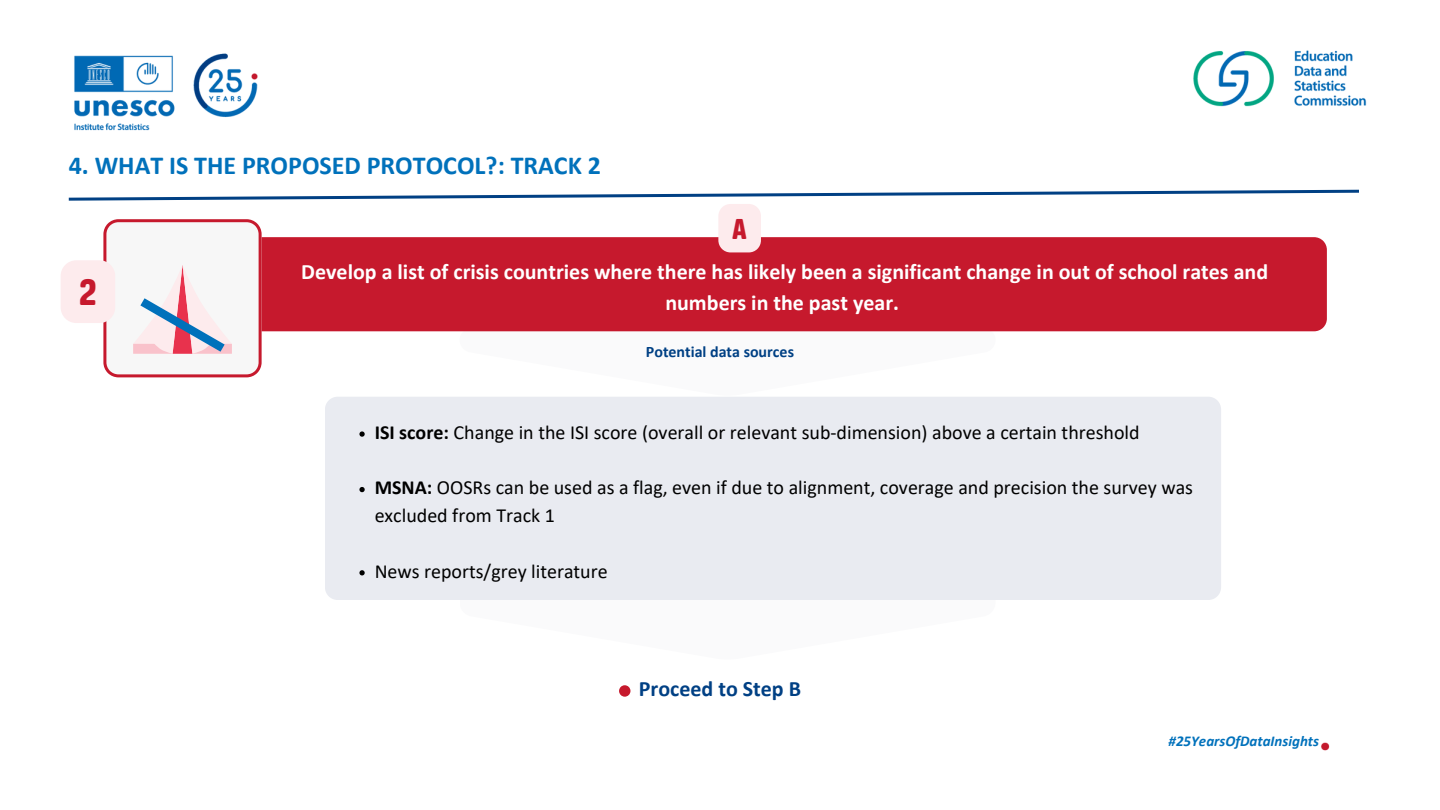
<style>
.page{position:relative;width:1440px;height:810px;background:#fff}
.page>*{position:absolute;margin:0;border:0;box-sizing:border-box;transform-origin:0 0}
.t1{font:45.1px "Ketchupa";color:#c6192d}
.t2{font:34.8px "Ketchupa";color:#c6192d}
.t3{font:700 26px "Calibri";color:#0071bb}
.t4{font:700 22px/30.8px "Calibri";color:#fff;text-align:center}
.t5{font:700 22px "Calibri";color:#004084}
.t6{font:20px/27.8px "Calibri";color:#000}
.t7{font:700 16px "Calibri";color:#004084}
.t8{font:italic 700 15px "Calibri";color:#0071bb}
.s1{font-weight:700}
</style>
<div class="page">
<img style="left:74px;top:50px;width:1293px;height:701px">
<svg style="left:460px;top:600px;width:536px;height:60px"></svg>
<div style="left:325px;top:397px;width:896px;height:203px;background:#e9ebf1"></div>
<svg style="left:359px;top:431px;width:6px;height:6px"></svg>
<svg style="left:359px;top:487px;width:6px;height:5px"></svg>
<svg style="left:359px;top:570px;width:6px;height:5px"></svg>
<svg style="left:61px;top:188px;width:1301px;height:208px"></svg>
<div style="left:619px;top:685px;width:11px;height:12px;background:#c6192d;border-radius:50%"></div>
<p class="t3" style="left:69px;top:155px;width:534px">4. WHAT IS THE PROPOSED PROTOCOL?: TRACK 2</p>
<p class="t2" style="left:732px;top:210px;width:16px">A</p>
<p class="t1" style="left:79px;top:268px;width:20px">2</p>
<p class="t4" style="left:301px;top:258px;width:968px">Develop a list of crisis countries where there has likely been a significant change in out of school rates and numbers in the past year.</p>
<p class="t7" style="left:646px;top:345px;width:150px">Potential data sources</p>
<p class="t6" style="left:375px;top:420px;width:767px"><span class="s1">ISI score:</span> Change in the ISI score (overall or relevant sub-dimension) above a certain threshold</p>
<h1 class="t6" style="left:375px;top:476px;width:820px"><span class="s1">MSNA:</span> OOSRs can be used as a flag, even if due to alignment, coverage and precision the survey was excluded from Track 1</h1>
<p class="t6" style="left:375px;top:559px;width:235px">News reports/grey literature</p>
<h2 class="t5" style="left:639px;top:679px;width:164px">Proceed to Step B</h2>
<p class="t8" style="left:1169px;top:734px;width:152px">#25YearsOfDataInsights</p>
</div>
